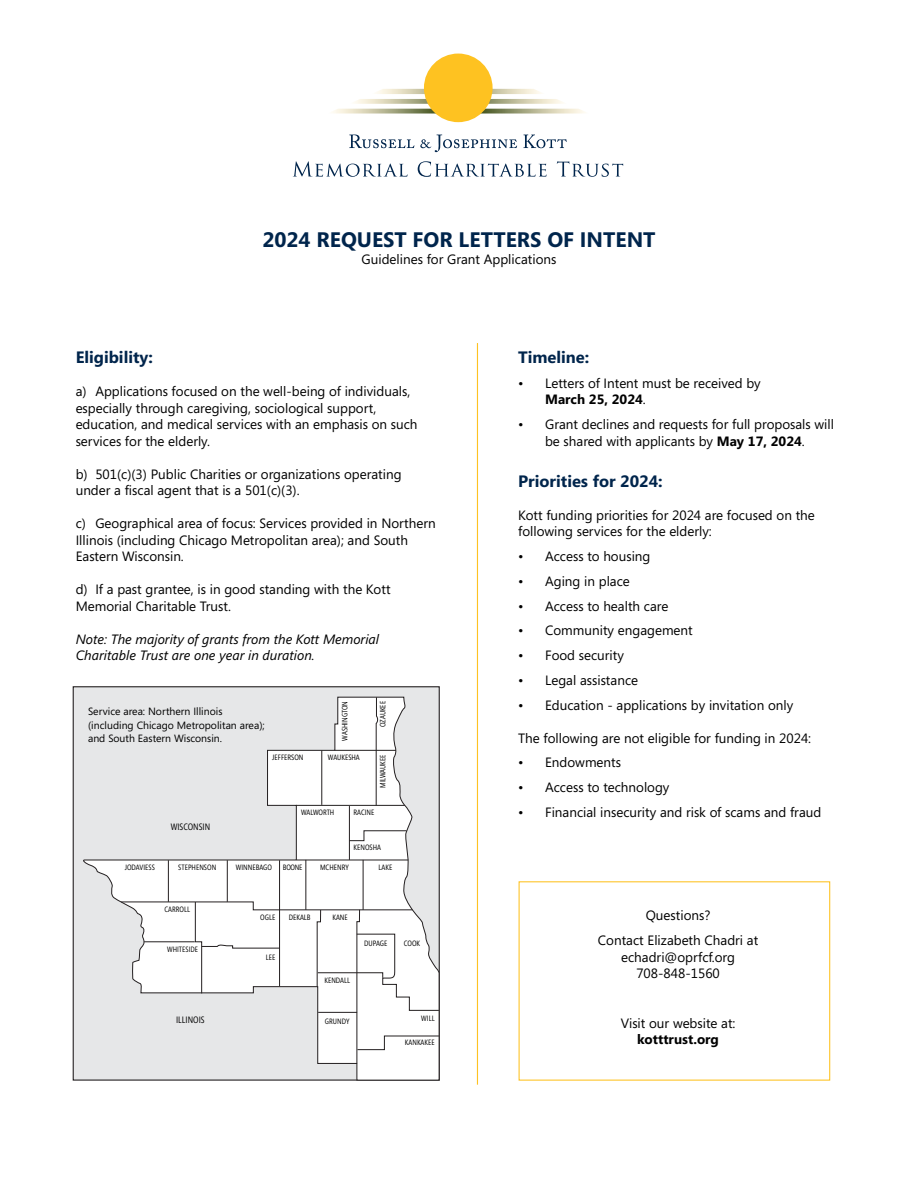
<style>
.page{position:relative;width:918px;height:1188px;background:#fff}
.page>*{position:absolute;margin:0;border:0;box-sizing:border-box;transform-origin:0 0}
.t1{font:700 21px "Segoe";color:#00254c}
.t2{font:700 16.5px "Segoe";color:#00254c}
.t3{font:13.5px/16.5px "Segoe";color:#000}
.t4{font:italic 13.5px/16.5px "Segoe";color:#000}
.t5{font:700 13.5px "Segoe";color:#000}
.t6{font:10.5px/13.5px "Segoe";color:#000}
.t7{font:9.3px "Segoe Condensed";color:#000}
.t8{font:7.65px "Segoe Condensed";color:#000}
.s1{font-weight:700}
</style>
<div class="page">
<svg style="left:332px;top:89px;width:253px;height:25px"></svg>
<div style="left:424px;top:54px;width:69px;height:68px;background:#fec221;border-radius:50%"></div>
<svg style="left:349px;top:135px;width:65px;height:13px"></svg>
<svg style="left:420px;top:135px;width:97px;height:17px"></svg>
<svg style="left:524px;top:135px;width:43px;height:13px"></svg>
<svg style="left:293px;top:161px;width:115px;height:16px"></svg>
<svg style="left:418px;top:161px;width:129px;height:16px"></svg>
<svg style="left:557px;top:161px;width:66px;height:16px"></svg>
<div style="left:73px;top:686px;width:367px;height:395px;background:#e6e7e8;border:1px solid #231f20"></div>
<svg style="left:81px;top:696px;width:359px;height:385px"></svg>
<hr style="left:297px;top:860px;width:111px;height:1px;background:#231f20">
<hr style="left:296px;top:805px;width:109px;height:1px;background:#231f20">
<hr style="left:335px;top:750px;width:61px;height:1px;background:#231f20">
<svg style="left:376px;top:697px;width:2px;height:109px"></svg>
<hr style="left:322px;top:750px;width:1px;height:55px;background:#231f20">
<hr style="left:349px;top:806px;width:1px;height:54px;background:#231f20">
<svg style="left:349px;top:830px;width:58px;height:11px"></svg>
<hr style="left:168px;top:860px;width:1px;height:42px;background:#231f20">
<hr style="left:227px;top:860px;width:1px;height:42px;background:#231f20">
<hr style="left:279px;top:860px;width:1px;height:126px;background:#231f20">
<hr style="left:306px;top:860px;width:1px;height:50px;background:#231f20">
<hr style="left:363px;top:860px;width:1px;height:50px;background:#231f20">
<svg style="left:121px;top:902px;width:318px;height:162px"></svg>
<hr style="left:477px;top:343px;width:1px;height:742px;background:#fec221">
<h1 class="t1" style="left:262px;top:225px;width:395px">2024 REQUEST FOR LETTERS OF INTENT</h1>
<p class="t3" style="left:362px;top:250px;width:196px">Guidelines for Grant Applications</p>
<p class="t2" style="left:76px;top:346px;width:79px">Eligibility:</p>
<p class="t3" style="left:76px;top:383px;width:343px">a) Applications focused on the well-being of individuals, especially through caregiving, sociological support, education, and medical services with an emphasis on such services for the elderly.</p>
<p class="t3" style="left:76px;top:465px;width:327px">b) 501(c)(3) Public Charities or organizations operating under a fiscal agent that is a 501(c)(3).</p>
<p class="t3" style="left:76px;top:515px;width:362px">c) Geographical area of focus: Services provided in Northern<br>Illinois (including Chicago Metropolitan area); and South<br>Eastern Wisconsin.</p>
<p class="t3" style="left:76px;top:581px;width:316px">d) If a past grantee, is in good standing with the Kott<br>Memorial Charitable Trust.</p>
<p class="t4" style="left:76px;top:631px;width:305px">Note: The majority of grants from the Kott Memorial<br>Charitable Trust are one year in duration.</p>
<p class="t6" style="left:88px;top:705px;width:178px">Service area: Northern Illinois (including Chicago Metropolitan area); and South Eastern Wisconsin.</p>
<p class="t8" style="left:340px;top:741px;width:41px;rotate:-90deg">WASHINGTON</p>
<p class="t8" style="left:272px;top:753px;width:33px">JEFFERSON</p>
<p class="t8" style="left:328px;top:753px;width:33px">WAUKESHA</p>
<p class="t8" style="left:379px;top:727px;width:28px;rotate:-90deg">OZAUKEE</p>
<p class="t8" style="left:379px;top:788px;width:35px;rotate:-90deg">MILWAUKEE</p>
<p class="t7" style="left:171px;top:821px;width:41px">WISCONSIN</p>
<p class="t8" style="left:301px;top:808px;width:35px">WALWORTH</p>
<p class="t8" style="left:353px;top:808px;width:23px">RACINE</p>
<p class="t8" style="left:353px;top:843px;width:29px">KENOSHA</p>
<p class="t8" style="left:125px;top:863px;width:32px">JODAVIESS</p>
<p class="t8" style="left:178px;top:863px;width:39px">STEPHENSON</p>
<p class="t8" style="left:236px;top:863px;width:38px">WINNEBAGO</p>
<p class="t8" style="left:283px;top:863px;width:21px">BOONE</p>
<p class="t8" style="left:320px;top:863px;width:30px">MCHENRY</p>
<p class="t8" style="left:378px;top:863px;width:15px">LAKE</p>
<p class="t8" style="left:164px;top:905px;width:27px">CARROLL</p>
<p class="t8" style="left:167px;top:945px;width:33px">WHITESIDE</p>
<p class="t8" style="left:260px;top:913px;width:17px">OGLE</p>
<p class="t8" style="left:289px;top:913px;width:23px">DEKALB</p>
<p class="t8" style="left:332px;top:913px;width:17px">KANE</p>
<p class="t8" style="left:364px;top:939px;width:25px">DUPAGE</p>
<p class="t8" style="left:404px;top:939px;width:18px">COOK</p>
<p class="t7" style="left:176px;top:1014px;width:30px">ILLINOIS</p>
<p class="t8" style="left:266px;top:953px;width:11px">LEE</p>
<p class="t8" style="left:324px;top:976px;width:27px">KENDALL</p>
<p class="t8" style="left:325px;top:1017px;width:26px">GRUNDY</p>
<p class="t8" style="left:421px;top:1013px;width:15px">WILL</p>
<p class="t8" style="left:405px;top:1038px;width:31px">KANKAKEE</p>
<p class="t2" style="left:518px;top:346px;width:73px">Timeline:</p>
<p class="t3" style="left:545px;top:375px;width:217px;text-indent:-27px">• Letters of Intent must be received by<br><span class="s1">March 25, 2024</span>.</p>
<p class="t3" style="left:518px;top:416px;width:317px;text-align:center">• Grant declines and requests for full proposals will be shared with applicants by <span class="s1">May 17, 2024</span>.</p>
<p class="t2" style="left:518px;top:469px;width:146px">Priorities for 2024:</p>
<p class="t3" style="left:518px;top:507px;width:298px">Kott funding priorities for 2024 are focused on the following services for the elderly:</p>
<p class="t3" style="left:518px;top:548px;width:134px">• Access to housing</p>
<p class="t3" style="left:518px;top:573px;width:113px">• Aging in place</p>
<p class="t3" style="left:518px;top:597px;width:152px">• Access to health care</p>
<p class="t3" style="left:518px;top:622px;width:176px">• Community engagement</p>
<p class="t3" style="left:518px;top:647px;width:107px">• Food security</p>
<p class="t3" style="left:518px;top:672px;width:122px">• Legal assistance</p>
<p class="t3" style="left:518px;top:696px;width:277px">• Education - applications by invitation only</p>
<p class="t3" style="left:518px;top:729px;width:295px">The following are not eligible for funding in 2024:</p>
<p class="t3" style="left:518px;top:754px;width:104px">• Endowments</p>
<p class="t3" style="left:518px;top:779px;width:153px">• Access to technology</p>
<p class="t3" style="left:518px;top:804px;width:305px">• Financial insecurity and risk of scams and fraud</p>
<p class="t3" style="left:598px;top:903px;width:162px;line-height:24.8px;text-align:center">Questions?<br>Contact Elizabeth Chadri at</p>
<p class="t3" style="left:621px;top:948px;width:115px;text-align:center">echadri@oprfcf.org<br>708-848-1560</p>
<p class="t3" style="left:621px;top:1014px;width:116px">Visit our website at:</p>
<p class="t5" style="left:637px;top:1030px;width:83px">kotttrust.org</p>
</div>
